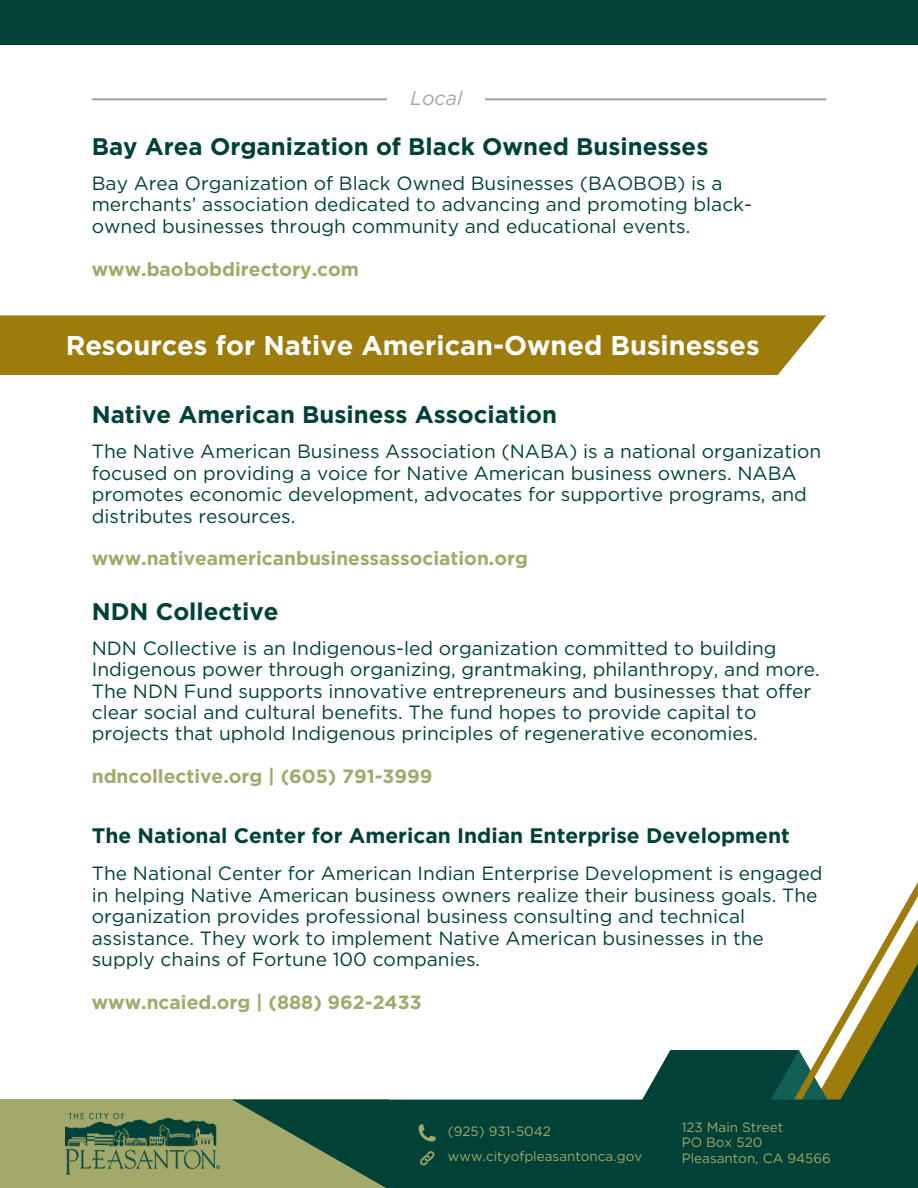
<style>
.page{position:relative;width:918px;height:1188px;background:#fff}
.page>*{position:absolute;margin:0;border:0;box-sizing:border-box;transform-origin:0 0}
.t1{font:700 27.15px "Gotham";color:#fff}
.t2{font:700 24px "Gotham";color:#004238}
.t3{font:700 21px "Gotham";color:#004238}
.t4{font:italic 19.8px "Gotham";color:#a6a6a6}
.t5{font:19.2px/21.3px "Gotham";color:#004238}
.t6{font:700 19.2px "Gotham";color:#a3a86b}
.t7{font:13.5px "Gotham";color:#a3a86b}
</style>
<div class="page">
<div style="left:0;top:1100px;width:388px;height:88px;background:#a3a86b"></div>
<img style="left:66px;top:1114px;width:154px;height:60px">
<svg style="left:560px;top:1050px;width:151px;height:50px"></svg>
<svg style="left:711px;top:882px;width:207px;height:218px"></svg>
<svg style="left:233px;top:1100px;width:685px;height:88px;background:#124d3d"></svg>
<svg style="left:419px;top:1150px;width:16px;height:17px"></svg>
<svg style="left:419px;top:1124px;width:16px;height:17px"></svg>
<div style="left:0;top:0;width:918px;height:44px;background:#004238"></div>
<hr style="left:92px;top:98px;width:734px;height:2px;background:#a6a6a6">
<div style="left:387px;top:78px;width:98px;height:42px;background:#fff"></div>
<div style="left:0;top:315px;width:826px;height:60px;background:#9e7c0c"></div>
<h4 class="t4" style="left:410px;top:86px;width:54px">Local</h4>
<h3 class="t2" style="left:92px;top:132px;width:618px">Bay Area Organization of Black Owned Businesses</h3>
<h2 class="t5" style="left:92px;top:173px;width:662px">Bay Area Organization of Black Owned Businesses (BAOBOB) is a merchants’ association dedicated to advancing and promoting black&shy;owned businesses through community and educational events.</h2>
<h4 class="t6" style="left:92px;top:257px;width:269px">www.baobobdirectory.com</h4>
<h3 class="t1" style="left:66px;top:329px;width:696px">Resources for Native American-Owned Businesses</h3>
<h3 class="t2" style="left:92px;top:400px;width:467px">Native American Business Association</h3>
<p class="t5" style="left:92px;top:441px;width:731px">The Native American Business Association (NABA) is a national organization focused on providing a voice for Native American business owners. NABA promotes economic development, advocates for supportive programs, and distributes resources.</p>
<h4 class="t6" style="left:92px;top:547px;width:438px">www.nativeamericanbusinessassociation.org</h4>
<h3 class="t2" style="left:92px;top:597px;width:188px">NDN Collective</h3>
<p class="t5" style="left:92px;top:637px;width:730px">NDN Collective is an Indigenous-led organization committed to building Indigenous power through organizing, grantmaking, philanthropy, and more.<br>The NDN Fund supports innovative entrepreneurs and businesses that offer clear social and cultural benefits. The fund hopes to provide capital to projects that uphold Indigenous principles of regenerative economies.</p>
<p class="t6" style="left:92px;top:765px;width:342px">ndncollective.org | (605) 791-3999</p>
<p class="t3" style="left:92px;top:823px;width:700px">The National Center for American Indian Enterprise Development</p>
<p class="t5" style="left:92px;top:863px;width:732px">The National Center for American Indian Enterprise Development is engaged in helping Native American business owners realize their business goals. The organization provides professional business consulting and technical assistance. They work to implement Native American businesses in the supply chains of Fortune 100 companies.</p>
<p class="t6" style="left:92px;top:990px;width:331px">www.ncaied.org | (888) 962-2433</p>
<h1 class="t7" style="left:448px;top:1123px;width:105px">(925) 931-5042</h1>
<h2 class="t7" style="left:448px;top:1148px;width:196px">www.cityofpleasantonca.gov</h2>
<h2 class="t7" style="left:682px;top:1119px;width:103px">123 Main Street</h2>
<h4 class="t7" style="left:682px;top:1134px;width:82px">PO Box 520</h4>
<h3 class="t7" style="left:682px;top:1150px;width:151px">Pleasanton, CA 94566</h3>
</div>
